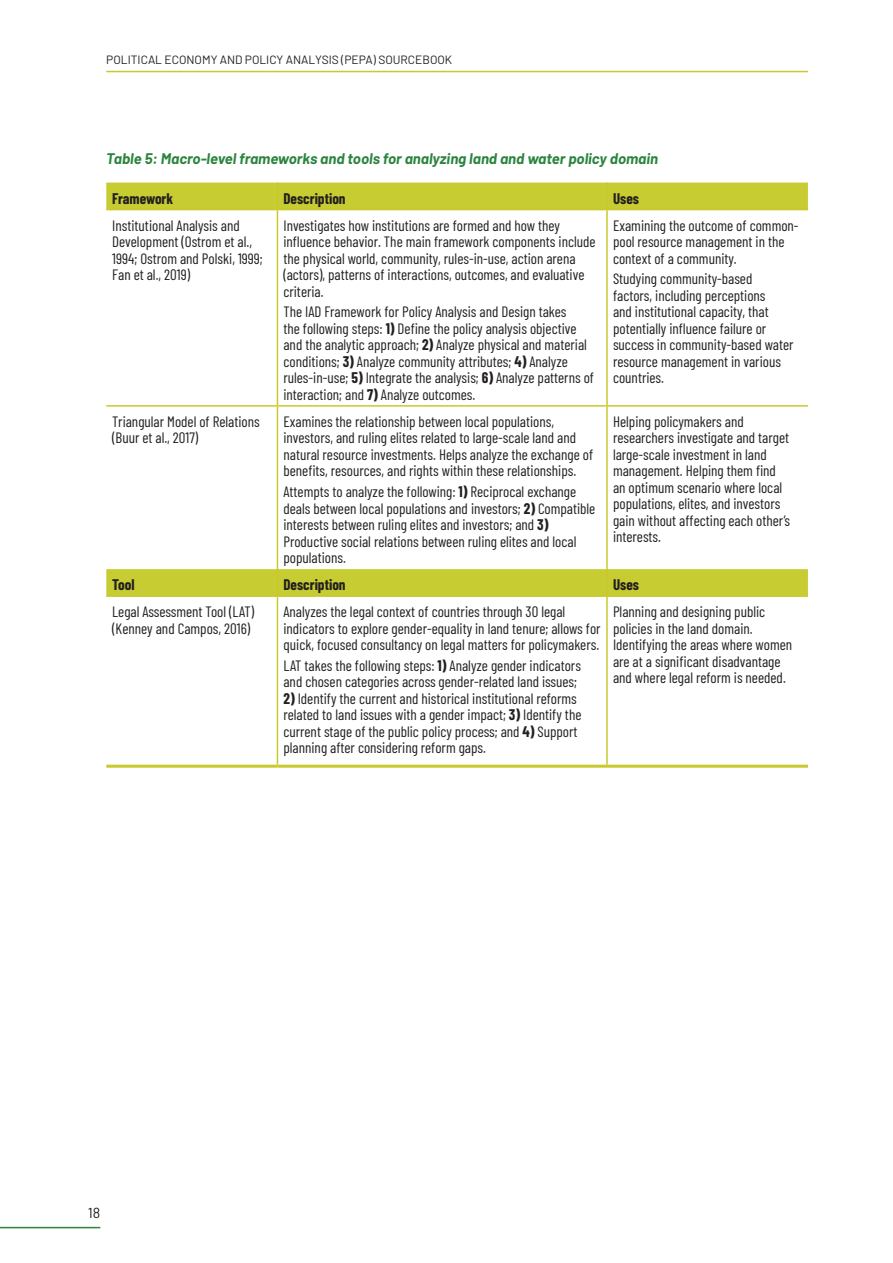
<style>
.page{position:relative;width:893px;height:1263px;background:#fff}
.page>*{position:absolute;margin:0;border:0;box-sizing:border-box;transform-origin:0 0}
.Table_text{font:15px/16.5px "Barlow Condensed";color:#231f20}
.Table_title{font:italic 700 15px "Barlow";color:#2c843f}
.Table_first_row{font:700 15px "Barlow Condensed";color:#231f20}
.t1{font:14.4px "Barlow";color:#231f20}
.t2{font:12px "Barlow";color:#231f20}
.s1{font-weight:700}
</style>
<div class="page">
<hr style="left:0;top:1227px;width:100px;height:1px;background:#2c843f">
<hr style="left:106px;top:71px;width:702px;height:1px;background:#c9c92d">
<svg style="left:106px;top:183px;width:702px;height:412px"></svg>
<svg style="left:277px;top:183px;width:1px;height:26px"></svg>
<hr style="left:606px;top:183px;width:2px;height:26px;background:#c9c92d">
<hr style="left:106px;top:209px;width:171px;height:1px;background:#c9c92d">
<hr style="left:277px;top:209px;width:330px;height:1px;background:#c9c92d">
<hr style="left:277px;top:210px;width:1px;height:195px;background:#c9c92d">
<hr style="left:607px;top:209px;width:201px;height:1px;background:#c9c92d">
<hr style="left:606px;top:210px;width:2px;height:195px;background:#c9c92d">
<hr style="left:106px;top:405px;width:171px;height:2px;background:#c9c92d">
<hr style="left:277px;top:405px;width:330px;height:2px;background:#c9c92d">
<hr style="left:277px;top:407px;width:1px;height:162px;background:#c9c92d">
<hr style="left:607px;top:405px;width:201px;height:2px;background:#c9c92d">
<hr style="left:606px;top:407px;width:2px;height:162px;background:#c9c92d">
<svg style="left:277px;top:569px;width:1px;height:26px"></svg>
<hr style="left:606px;top:569px;width:2px;height:26px;background:#c9c92d">
<hr style="left:106px;top:595px;width:171px;height:2px;background:#c9c92d">
<hr style="left:277px;top:595px;width:330px;height:2px;background:#c9c92d">
<hr style="left:607px;top:595px;width:201px;height:2px;background:#c9c92d">
<hr style="left:277px;top:597px;width:1px;height:168px;background:#c9c92d">
<hr style="left:606px;top:597px;width:2px;height:168px;background:#c9c92d">
<hr style="left:106px;top:765px;width:171px;height:3px;background:#c9c92d">
<hr style="left:277px;top:765px;width:330px;height:3px;background:#c9c92d">
<hr style="left:607px;top:765px;width:201px;height:3px;background:#c9c92d">
<p class="t2" style="left:106px;top:51px;width:347px">POLITICAL ECONOMY AND POLICY ANALYSIS (PEPA) SOURCEBOOK</p>
<p class="Table_title" style="left:106px;top:147px;width:553px">Table 5: Macro-level frameworks and tools for analyzing land and water policy domain</p>
<p class="Table_first_row" style="left:112px;top:188px;width:62px">Framework</p>
<p class="Table_first_row" style="left:283px;top:188px;width:64px">Description</p>
<p class="Table_first_row" style="left:613px;top:188px;width:28px">Uses</p>
<p class="Table_text" style="left:112px;top:216px;width:152px">Institutional Analysis and<br>Development (Ostrom et al.,<br>1994; Ostrom and Polski, 1999;<br>Fan et al., 2019)</p>
<p class="Table_text" style="left:283px;top:216px;width:314px">Investigates how institutions are formed and how they influence behavior. The main framework components include the physical world, community, rules-in-use, action arena (actors), patterns of interactions, outcomes, and evaluative criteria.</p>
<p class="Table_text" style="left:283px;top:303px;width:312px">The IAD Framework for Policy Analysis and Design takes<br>the following steps: <span class="s1">1)</span> Define the policy analysis objective and the analytic approach; <span class="s1">2)</span> Analyze physical and material conditions; <span class="s1">3)</span> Analyze community attributes; <span class="s1">4)</span> Analyze rules-in-use; <span class="s1">5)</span> Integrate the analysis; <span class="s1">6)</span> Analyze patterns of interaction; and <span class="s1">7)</span> Analyze outcomes.</p>
<p class="Table_text" style="left:613px;top:216px;width:187px">Examining the outcome of common&shy;pool resource management in the context of a community.</p>
<p class="Table_text" style="left:613px;top:270px;width:182px">Studying community-based factors, including perceptions<br>and institutional capacity, that potentially influence failure or success in community-based water resource management in various countries.</p>
<p class="Table_text" style="left:112px;top:412px;width:149px">Triangular Model of Relations (Buur et al., 2017)</p>
<p class="Table_text" style="left:283px;top:412px;width:311px">Examines the relationship between local populations, investors, and ruling elites related to large-scale land and natural resource investments. Helps analyze the exchange of benefits, resources, and rights within these relationships.</p>
<p class="Table_text" style="left:283px;top:482px;width:313px">Attempts to analyze the following: <span class="s1">1)</span> Reciprocal exchange deals between local populations and investors; <span class="s1">2)</span> Compatible interests between ruling elites and investors; and <span class="s1">3)<br></span>Productive social relations between ruling elites and local populations.</p>
<p class="Table_text" style="left:613px;top:412px;width:179px">Helping policymakers and researchers investigate and target large-scale investment in land management. Helping them find an optimum scenario where local populations, elites, and investors gain without affecting each other’s interests.</p>
<p class="Table_first_row" style="left:112px;top:574px;width:24px">Tool</p>
<p class="Table_first_row" style="left:283px;top:574px;width:64px">Description</p>
<p class="Table_first_row" style="left:613px;top:574px;width:28px">Uses</p>
<p class="Table_text" style="left:112px;top:602px;width:143px">Legal Assessment Tool (LAT) (Kenney and Campos, 2016)</p>
<p class="Table_text" style="left:283px;top:602px;width:319px">Analyzes the legal context of countries through 30 legal indicators to explore gender-equality in land tenure; allows for quick, focused consultancy on legal matters for policymakers.</p>
<p class="Table_text" style="left:283px;top:656px;width:299px">LAT takes the following steps: <span class="s1">1)</span> Analyze gender indicators and chosen categories across gender-related land issues;</p>
<p class="Table_text" style="left:283px;top:689px;width:299px"><span class="s1">2)</span> Identify the current and historical institutional reforms related to land issues with a gender impact; <span class="s1">3)</span> Identify the current stage of the public policy process; and <span class="s1">4)</span> Support planning after considering reform gaps.</p>
<p class="Table_text" style="left:613px;top:602px;width:181px">Planning and designing public policies in the land domain.<br>Identifying the areas where women are at a significant disadvantage and where legal reform is needed.</p>
<p class="t1" style="left:88px;top:1202px;width:14px">18</p>
</div>
